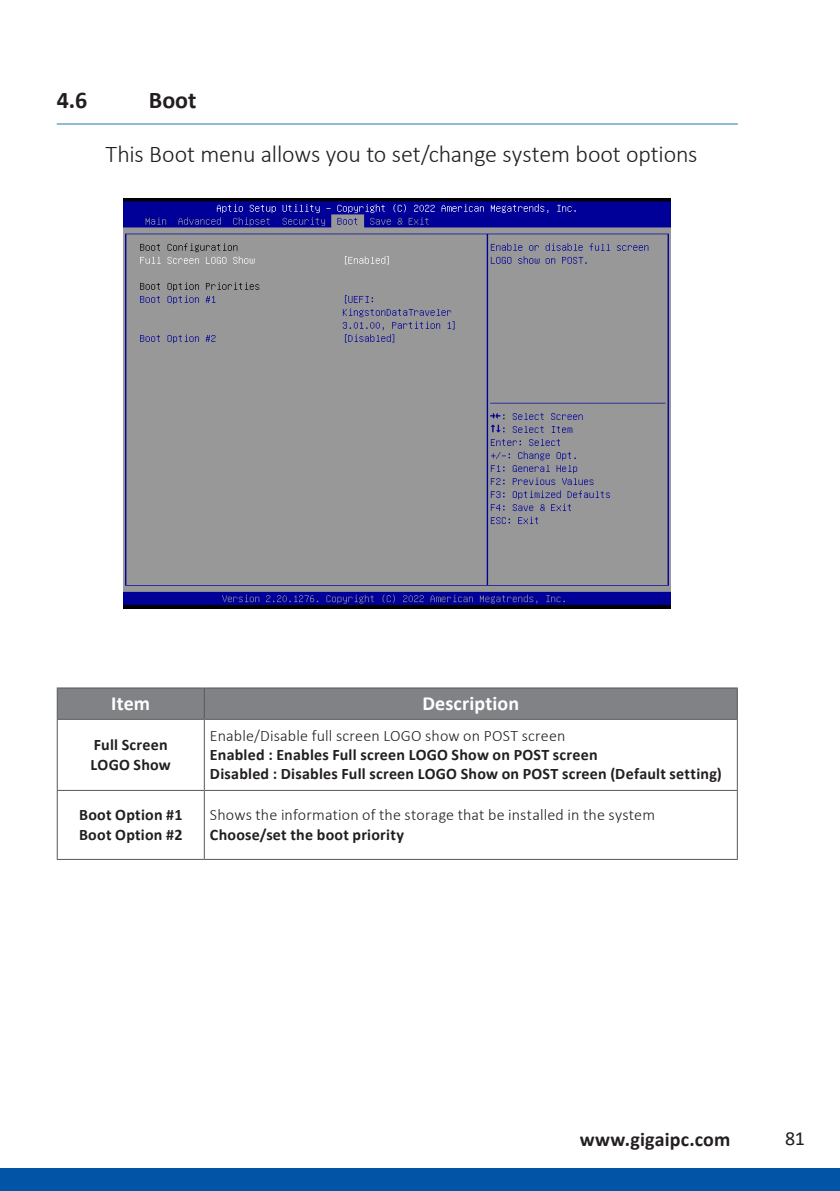
<style>
.page{position:relative;width:840px;height:1191px;background:#fff}
.page>*{position:absolute;margin:0;border:0;box-sizing:border-box;transform-origin:0 0}
.P-Contents01{font:300 24px "Calibri";letter-spacing:-.01em;color:#231f20}
.Header01{font:700 24px "Calibri";color:#231f20}
.t1{font:700 20px "Calibri";letter-spacing:.005em;color:#231f20}
.Cell-HwInfo-Title-W{font:700 20px "Calibri";letter-spacing:.005em;color:#fff}
.t2{font:20px "Calibri";color:#231f20}
.P-Contents01-2{font:700 16px "Calibri";letter-spacing:.015em;color:#231f20}
.P-Contents01-3{font:300 16px "Calibri";letter-spacing:.01em;color:#231f20}
.Cell-HwInfo-Title-W-2{font:700 16px "Calibri";letter-spacing:.015em;color:#231f20}
</style>
<div class="page">
<svg style="left:0;top:1168px;width:1px;height:23px"></svg>
<div style="left:1px;top:1168px;width:838px;height:23px;background:#0154a6"></div>
<hr style="left:57px;top:123px;width:680px;height:1px;background:#1779b0">
<img style="left:124px;top:198px;width:546px;height:410px">
<div style="left:58px;top:688px;width:678px;height:31px;background:#808285"></div>
<svg style="left:58px;top:720px;width:678px;height:139px"></svg>
<hr style="left:204px;top:688px;width:1px;height:31px;background:#57585a">
<hr style="left:204px;top:720px;width:1px;height:70px;background:#57585a">
<hr style="left:204px;top:791px;width:1px;height:68px;background:#57585a">
<hr style="left:57px;top:687px;width:147px;height:1px;background:#57585a">
<hr style="left:57px;top:688px;width:1px;height:31px;background:#57585a">
<hr style="left:204px;top:687px;width:533px;height:1px;background:#57585a">
<hr style="left:736px;top:688px;width:1px;height:31px;background:#57585a">
<hr style="left:57px;top:719px;width:147px;height:1px;background:#57585a">
<hr style="left:57px;top:720px;width:1px;height:70px;background:#57585a">
<hr style="left:204px;top:719px;width:533px;height:1px;background:#57585a">
<hr style="left:736px;top:720px;width:1px;height:70px;background:#57585a">
<hr style="left:57px;top:791px;width:1px;height:68px;background:#57585a">
<hr style="left:736px;top:791px;width:1px;height:68px;background:#57585a">
<hr style="left:57px;top:790px;width:147px;height:1px;background:#57585a">
<hr style="left:57px;top:859px;width:147px;height:1px;background:#57585a">
<hr style="left:204px;top:790px;width:533px;height:1px;background:#57585a">
<hr style="left:204px;top:859px;width:533px;height:1px;background:#57585a">
<p class="Header01" style="left:57px;top:83px;width:32px">4.6</p>
<p class="Header01" style="left:149px;top:83px;width:49px">Boot</p>
<p class="P-Contents01" style="left:106px;top:139px;width:593px">This Boot menu allows you to set/change system boot options</p>
<p class="Cell-HwInfo-Title-W" style="left:111px;top:689px;width:40px">Item</p>
<p class="Cell-HwInfo-Title-W" style="left:422px;top:689px;width:98px">Description</p>
<p class="P-Contents01-2" style="left:94px;top:733px;width:75px">Full Screen</p>
<p class="P-Contents01-2" style="left:91px;top:753px;width:82px">LOGO Show</p>
<p class="P-Contents01-3" style="left:210px;top:725px;width:357px">Enable/Disable full screen LOGO show on POST screen</p>
<p class="P-Contents01-2" style="left:210px;top:743px;width:389px">Enabled : Enables Full screen LOGO Show on POST screen</p>
<p class="P-Contents01-2" style="left:210px;top:762px;width:513px">Disabled : Disables Full screen LOGO Show on POST screen (Default setting)</p>
<p class="Cell-HwInfo-Title-W-2" style="left:79px;top:803px;width:105px">Boot Option #1</p>
<p class="Cell-HwInfo-Title-W-2" style="left:79px;top:823px;width:105px">Boot Option #2</p>
<p class="P-Contents01-3" style="left:210px;top:805px;width:446px">Shows the information of the storage that be installed in the system</p>
<p class="P-Contents01-2" style="left:210px;top:823px;width:195px">Choose/set the boot priority</p>
<p class="t1" style="left:579px;top:1125px;width:152px">www.gigaipc.com</p>
<p class="t2" style="left:784px;top:1124px;width:21px">81</p>
</div>
